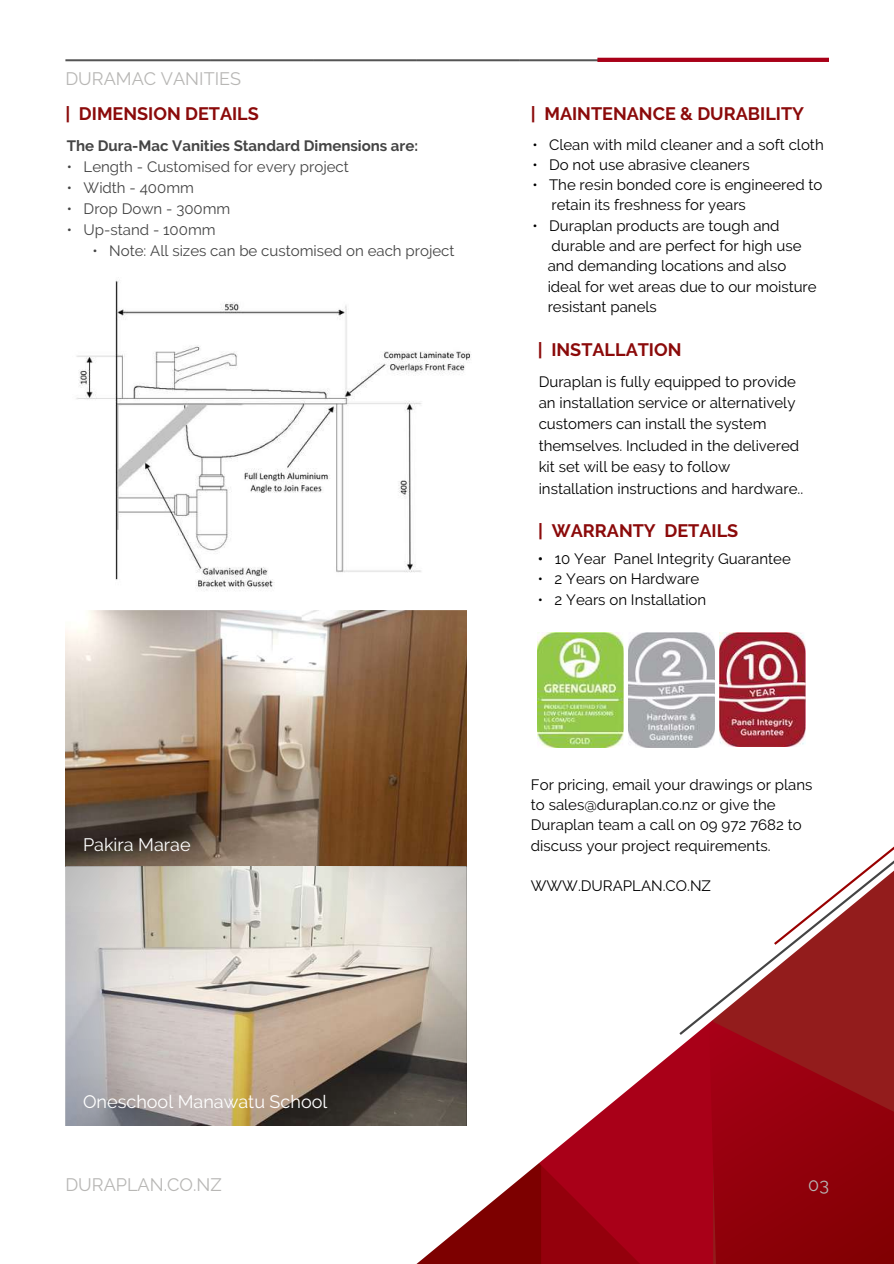
<style>
.page{position:relative;width:894px;height:1264px;background:#fff}
.page>*{position:absolute;margin:0;border:0;box-sizing:border-box;transform-origin:0 0}
.t1{font:700 18px "Raleway";color:#8b0a0a}
.t2{font:18px "Raleway";color:#fff}
.t3{font:18px "Raleway";color:#b8b7b5}
.t4{font:15px/20.2px "Raleway";color:#000}
.t5{font:15px "Raleway";color:#444}
.t6{font:700 15px "Raleway";color:#444}
.s1{font-weight:700}
</style>
<div class="page">
<svg style="left:65px;top:58px;width:763px;height:4px"></svg>
<svg style="left:118px;top:610px;width:775px;height:653px"></svg>
<img style="left:65px;top:611px;width:401px;height:255px">
<svg style="left:679px;top:759px;width:214px;height:275px"></svg>
<img style="left:719px;top:632px;width:86px;height:114px">
<img style="left:628px;top:632px;width:86px;height:115px">
<img style="left:537px;top:632px;width:86px;height:115px">
<svg style="left:65px;top:866px;width:401px;height:259px;background:#bbb3aa"></svg>
<img style="left:76px;top:280px;width:395px;height:311px">
<p class="t3" style="left:65px;top:68px;width:177px">DURAMAC VANITIES</p>
<p class="t1" style="left:65px;top:103px;width:195px">| DIMENSION DETAILS</p>
<p class="t6" style="left:67px;top:137px;width:352px">The Dura-Mac Vanities Standard Dimensions are:</p>
<p class="t5" style="left:67px;top:158px;width:283px">• Length - Customised for every project</p>
<p class="t5" style="left:67px;top:179px;width:128px">• Width - 400mm</p>
<p class="t5" style="left:67px;top:200px;width:165px">• Drop Down - 300mm</p>
<p class="t5" style="left:67px;top:221px;width:150px">• Up-stand - 100mm</p>
<p class="t5" style="left:92px;top:242px;width:363px">• Note: All sizes can be customised on each project</p>
<p class="t2" style="left:83px;top:834px;width:109px">Pakira Marae</p>
<p class="t1" style="left:530px;top:103px;width:274px">| MAINTENANCE &amp; DURABILITY</p>
<p class="t4" style="left:532px;top:134px;width:293px">• Clean with mild cleaner and a soft cloth</p>
<p class="t4" style="left:532px;top:154px;width:219px">• Do not use abrasive cleaners</p>
<p class="t4" style="left:551px;top:175px;width:272px;text-indent:-19px">• The resin bonded core is engineered to retain its freshness for years</p>
<p class="t4" style="left:547px;top:215px;width:270px;text-indent:-15px">• Duraplan products are tough and durable and are perfect for high use and demanding locations and also ideal for wet areas due to our moisture resistant panels</p>
<p class="t1" style="left:537px;top:339px;width:145px">| INSTALLATION</p>
<p class="t4" style="left:538px;top:370px;width:266px;line-height:21.5px">Duraplan is fully equipped to provide an installation service or alternatively customers can install the system themselves. Included in the delivered kit set will be easy to follow installation instructions and hardware..</p>
<p class="t1" style="left:538px;top:520px;width:201px">| WARRANTY DETAILS</p>
<p class="t4" style="left:537px;top:548px;width:254px"><span class="s1">•</span> 10 Year Panel Integrity Guarantee</p>
<p class="t4" style="left:537px;top:569px;width:163px">• 2 Years on Hardware</p>
<p class="t4" style="left:537px;top:589px;width:170px">• 2 Years on Installation</p>
<p class="t4" style="left:530px;top:774px;width:283px">For pricing, email your drawings or plans to sales@duraplan.co.nz or give the Duraplan team a call on 09 972 7682 to discuss your project requirements.</p>
<p class="t4" style="left:530px;top:875px;width:182px">WWW.DURAPLAN.CO.NZ</p>
<p class="t2" style="left:83px;top:1091px;width:246px">Oneschool Manawatu School</p>
<p class="t3" style="left:65px;top:1174px;width:158px">DURAPLAN.CO.NZ</p>
<p class="t3" style="left:808px;top:1174px;width:22px">03</p>
</div>
